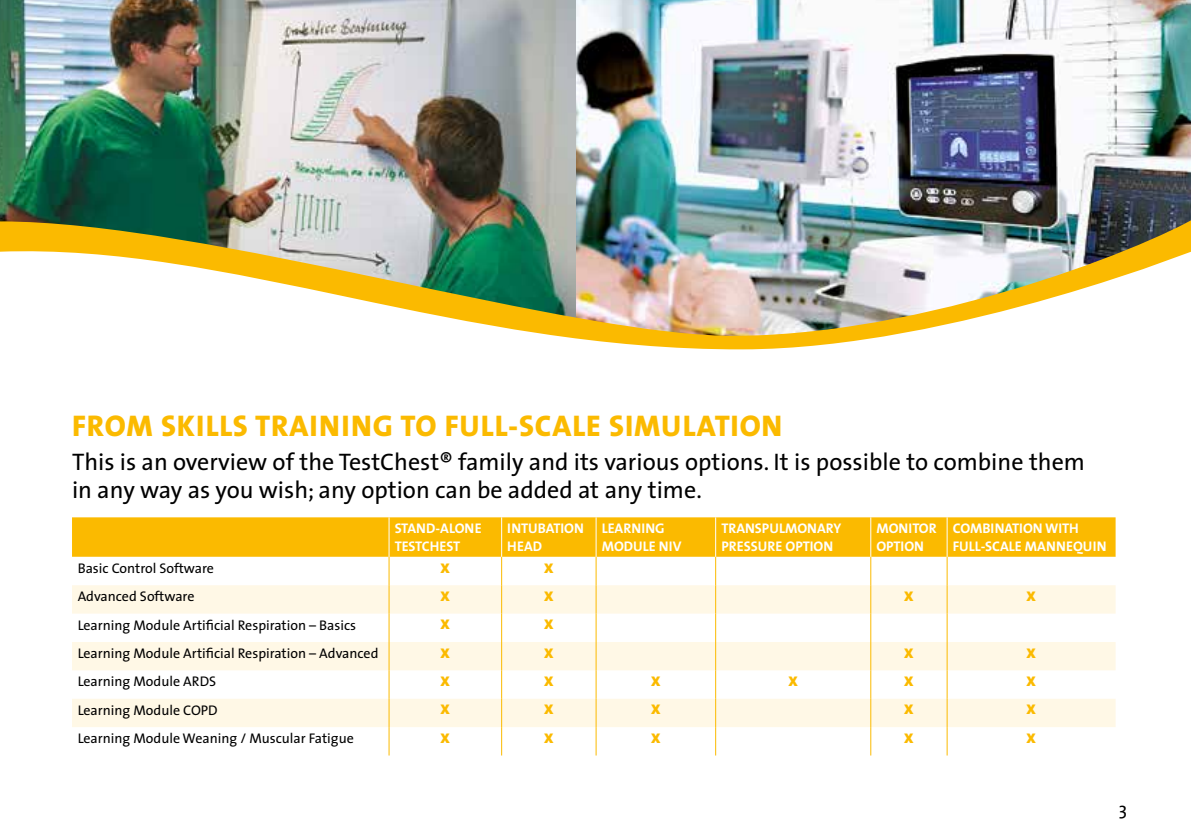
<style>
.page{position:relative;width:1191px;height:840px;background:#fff}
.page>*{position:absolute;margin:0;border:0;box-sizing:border-box;transform-origin:0 0}
.t1{font:800 30px "The Sans";letter-spacing:.03em;color:#fbba00}
.t2{font:24px/28px "The Sans";color:#000}
.t3{font:18px "The Sans";color:#000}
.t4{font:14px "The Sans";color:#000}
.t5{font:700 14px/18px "The Sans";color:#fff}
.t6{font:900 14px "The Sans";color:#fbba00}
</style>
<div class="page">
<img style="left:575px;top:0;width:616px;height:210px">
<img style="left:0;top:0;width:575px;height:210px">
<img style="left:0;top:210px;width:1191px;height:140px">
<div style="left:72px;top:517px;width:1043px;height:39px;background:#fbba00"></div>
<svg style="left:72px;top:556px;width:1043px;height:199px"></svg>
<svg style="left:72px;top:585px;width:1043px;height:141px;fill:#fff8e6"></svg>
<hr style="left:388px;top:517px;width:1px;height:39px;background:#fff">
<hr style="left:501px;top:517px;width:1px;height:39px;background:#fff">
<hr style="left:595px;top:517px;width:1px;height:39px;background:#fff">
<hr style="left:715px;top:517px;width:1px;height:39px;background:#fff">
<hr style="left:870px;top:517px;width:1px;height:39px;background:#fff">
<hr style="left:946px;top:517px;width:1px;height:39px;background:#fff">
<svg style="left:388px;top:556px;width:1px;height:199px"></svg>
<svg style="left:501px;top:556px;width:1px;height:199px"></svg>
<svg style="left:595px;top:556px;width:1px;height:199px"></svg>
<svg style="left:715px;top:556px;width:1px;height:199px"></svg>
<svg style="left:870px;top:556px;width:1px;height:199px"></svg>
<svg style="left:946px;top:556px;width:1px;height:199px"></svg>
<h1 class="t1" style="left:72px;top:400px;width:712px">FROM SKILLS TRAINING TO FULL-SCALE SIMULATION</h1>
<h2 class="t2" style="left:72px;top:446px;width:1014px">This is an overview of the TestChest® family and its various options. It is possible to combine them in any way as you wish; any option can be added at any time.</h2>
<p class="t5" style="left:395px;top:518px;width:88px">STAND-ALONE<br>TESTCHEST</p>
<p class="t5" style="left:507px;top:518px;width:78px">INTUBATION<br>HEAD</p>
<p class="t5" style="left:602px;top:518px;width:81px">LEARNING<br>MODULE NIV</p>
<p class="t5" style="left:721px;top:518px;width:121px">TRANSPULMONARY<br>PRESSURE OPTION</p>
<p class="t5" style="left:876px;top:518px;width:62px">MONITOR<br>OPTION</p>
<p class="t5" style="left:952px;top:518px;width:155px">COMBINATION WITH<br>FULL-SCALE MANNEQUIN</p>
<p class="t4" style="left:78px;top:556px;width:138px">Basic Control Software</p>
<p class="t6" style="left:440px;top:555px;width:11px">X</p>
<p class="t6" style="left:544px;top:555px;width:11px">X</p>
<p class="t4" style="left:78px;top:584px;width:118px">Advanced Software</p>
<p class="t6" style="left:440px;top:584px;width:11px">X</p>
<p class="t6" style="left:544px;top:584px;width:11px">X</p>
<p class="t6" style="left:904px;top:584px;width:11px">X</p>
<p class="t6" style="left:1026px;top:584px;width:11px">X</p>
<p class="t4" style="left:78px;top:612px;width:280px">Learning Module Artificial Respiration – Basics</p>
<p class="t6" style="left:440px;top:612px;width:11px">X</p>
<p class="t6" style="left:544px;top:612px;width:11px">X</p>
<p class="t4" style="left:78px;top:641px;width:302px">Learning Module Artificial Respiration – Advanced</p>
<p class="t6" style="left:440px;top:640px;width:11px">X</p>
<p class="t6" style="left:544px;top:640px;width:11px">X</p>
<p class="t6" style="left:904px;top:640px;width:11px">X</p>
<p class="t6" style="left:1026px;top:640px;width:11px">X</p>
<p class="t4" style="left:78px;top:669px;width:140px">Learning Module ARDS</p>
<p class="t6" style="left:440px;top:669px;width:11px">X</p>
<p class="t6" style="left:544px;top:669px;width:11px">X</p>
<p class="t6" style="left:651px;top:669px;width:11px">X</p>
<p class="t6" style="left:788px;top:669px;width:11px">X</p>
<p class="t6" style="left:904px;top:669px;width:11px">X</p>
<p class="t6" style="left:1026px;top:669px;width:11px">X</p>
<p class="t4" style="left:78px;top:698px;width:142px">Learning Module COPD</p>
<p class="t6" style="left:440px;top:697px;width:11px">X</p>
<p class="t6" style="left:544px;top:697px;width:11px">X</p>
<p class="t6" style="left:651px;top:697px;width:11px">X</p>
<p class="t6" style="left:904px;top:697px;width:11px">X</p>
<p class="t6" style="left:1026px;top:697px;width:11px">X</p>
<p class="t4" style="left:78px;top:726px;width:278px">Learning Module Weaning / Muscular Fatigue</p>
<p class="t6" style="left:440px;top:725px;width:11px">X</p>
<p class="t6" style="left:544px;top:725px;width:11px">X</p>
<p class="t6" style="left:651px;top:725px;width:11px">X</p>
<p class="t6" style="left:904px;top:725px;width:11px">X</p>
<p class="t6" style="left:1026px;top:725px;width:11px">X</p>
<p class="t3" style="left:1119px;top:793px;width:10px">3</p>
</div>
